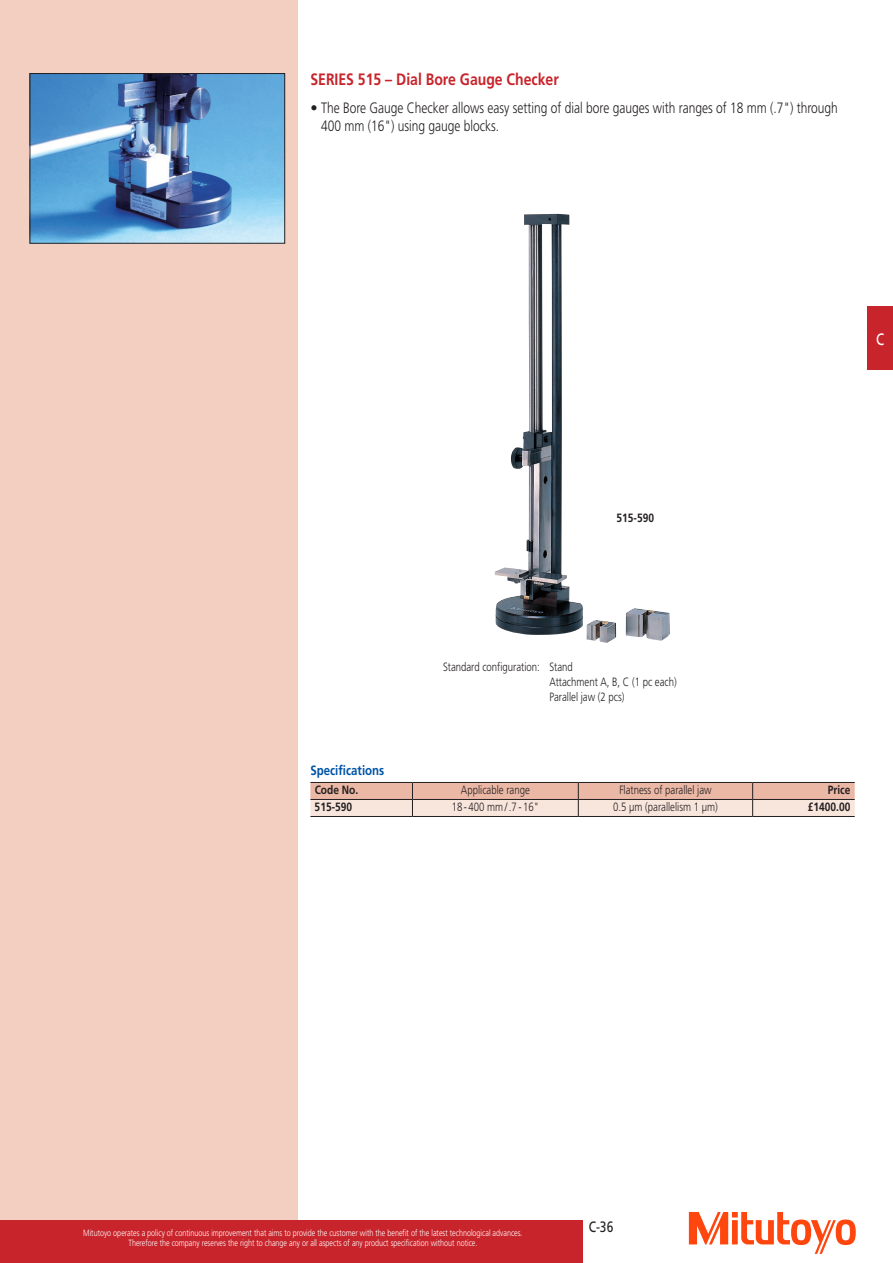
<style>
.page{position:relative;width:893px;height:1263px;background:#fff}
.page>*{position:absolute;margin:0;border:0;box-sizing:border-box;transform-origin:0 0}
.t1{font:700 16.5px "Mitutoyo Frutiger TU";color:#c8242b}
.t2{font:16.5px "Mitutoyo Frutiger TU";color:#fff}
.t3{font:300 15px/18px "Mitutoyo Frutiger TU";color:#231f20;scale:1.2 1}
.t4{font:15px "Mitutoyo Frutiger TU";color:#231f20}
.t5{font:700 13.5px "Mitutoyo Frutiger TU";color:#0154a6}
.t6{font:300 12px/15px "Mitutoyo Frutiger TU";color:#231f20}
.t7{font:700 12px "Mitutoyo Frutiger TU";color:#231f20}
.t8{font:300 9px/10.5px "Mitutoyo Frutiger TU";color:#fff;text-align:center}
</style>
<div class="page">
<div style="left:0;top:0;width:298px;height:1263px;background:#f2cfc0"></div>
<hr style="left:310px;top:816px;width:102px;height:1px;background:#231f20">
<hr style="left:412px;top:816px;width:166px;height:1px;background:#231f20">
<hr style="left:578px;top:816px;width:175px;height:1px;background:#231f20">
<hr style="left:753px;top:816px;width:102px;height:1px;background:#231f20">
<svg style="left:310px;top:782px;width:545px;height:34px"></svg>
<img style="left:495px;top:214px;width:175px;height:429px">
<img style="left:32px;top:75px;width:251px;height:166px">
<div style="left:30px;top:73px;width:255px;height:170px;border:1px solid #231f20"></div>
<div style="left:0;top:1220px;width:583px;height:43px;background:#c8242b"></div>
<svg style="left:689px;top:1212px;width:167px;height:42px"></svg>
<div style="left:867px;top:306px;width:26px;height:64px;background:#c8242b"></div>
<h1 class="t1" style="left:310px;top:69px;width:250px">SERIES 515 – Dial Bore Gauge Checker</h1>
<h2 class="t3" style="left:321px;top:99px;width:432px;text-indent:-11px">• The Bore Gauge Checker allows easy setting of dial bore gauges with ranges of 18 mm (.7") through<br>400 mm (16") using gauge blocks.</h2>
<h1 class="t2" style="left:876px;top:330px;width:10px">C</h1>
<h3 class="t7" style="left:617px;top:511px;width:39px">515-590</h3>
<h3 class="t6" style="left:549px;top:659px;width:129px;text-indent:-106px">Standard configuration: Stand<br>Attachment A, B, C (1 pc each)<br>Parallel jaw (2 pcs)</h3>
<h3 class="t5" style="left:310px;top:762px;width:75px">Specifications</h3>
<h3 class="t7" style="left:315px;top:783px;width:45px">Code No.</h3>
<h3 class="t6" style="left:461px;top:783px;width:70px">Applicable range</h3>
<h3 class="t6" style="left:619px;top:783px;width:94px">Flatness of parallel jaw</h3>
<h3 class="t7" style="left:828px;top:783px;width:24px">Price</h3>
<h3 class="t7" style="left:315px;top:800px;width:39px">515-590</h3>
<h3 class="t6" style="left:452px;top:800px;width:89px">18 - 400 mm/ .7 - 16"</h3>
<h3 class="t6" style="left:613px;top:800px;width:106px">0.5 μm (parallelism 1 μm)</h3>
<h3 class="t7" style="left:808px;top:800px;width:44px">£1400.00</h3>
<p class="t8" style="left:83px;top:1227px;width:441px">Mitutoyo operates a policy of continuous improvement that aims to provide the customer with the benefit of the latest technological advances.<br>Therefore the company reserves the right to change any or all aspects of any product specification without notice.</p>
<h2 class="t4" style="left:589px;top:1218px;width:26px">C-36</h2>
</div>
